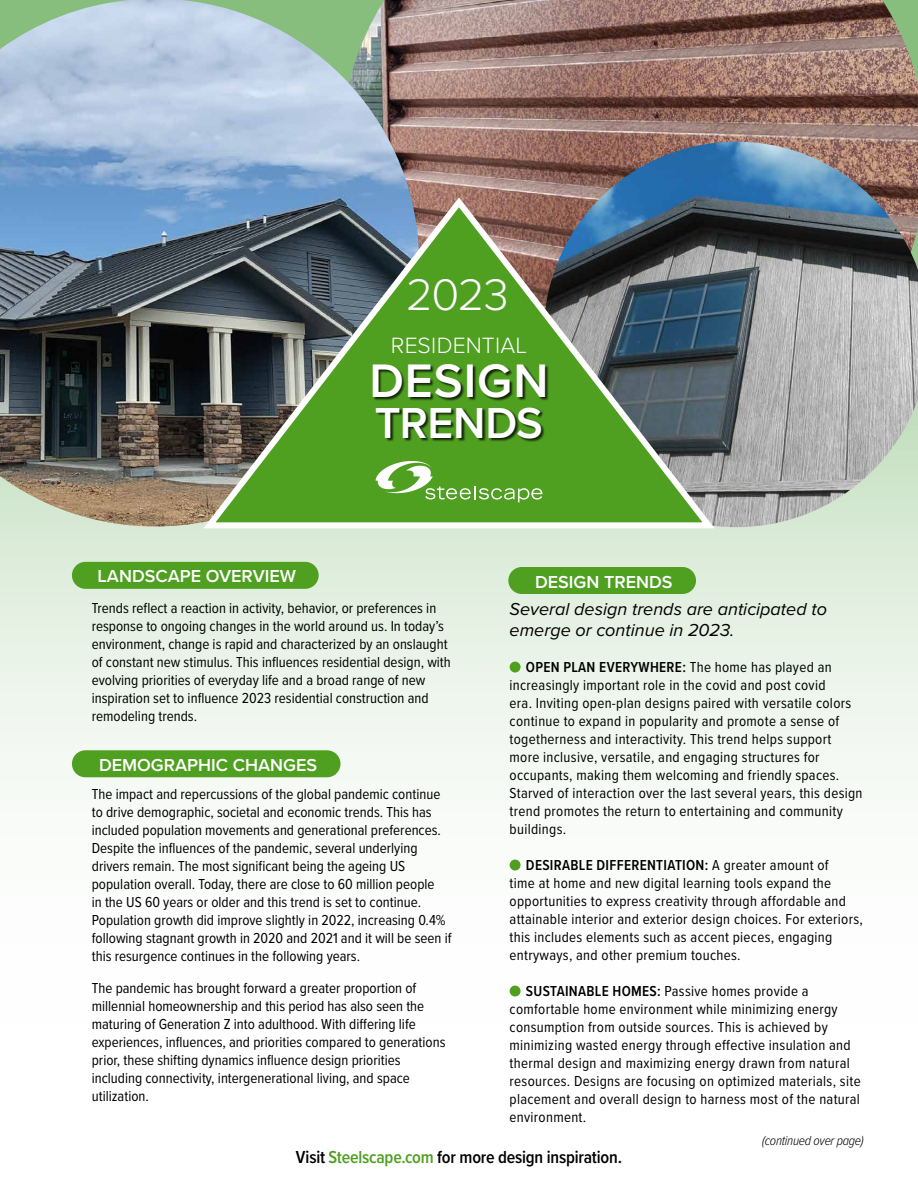
<style>
.page{position:relative;width:918px;height:1188px;background:#fff}
.page>*{position:absolute;margin:0;border:0;box-sizing:border-box;transform-origin:0 0}
.t1{font:600 48.75px "Proxima Nova";letter-spacing:.02em;color:#fff}
.t2{font:300 45.9px "Proxima Nova";color:#fff}
.t3{font:600 45px "Proxima Nova";letter-spacing:-.01em;color:#fff}
.t4{font:300 22.95px "Proxima Nova";letter-spacing:.01em;color:#fff}
.t5{font:italic 18px/21px "Proxima Nova";color:#000}
.t6{font:600 18px "Proxima Nova";color:#fff}
.t7{font:600 18px "Proxima Nova Cond";letter-spacing:-.01em;color:#000}
.t8{font:15px/18px "Proxima Nova Cond";color:#000}
.t9{font:15px/18px "Proxima Nova Cond";letter-spacing:.02em;color:#000}
.t10{font:italic 300 13.5px "Proxima Nova Cond";letter-spacing:-.02em;color:#000}
.s1{font-weight:600}
.s2{color:#4f9f20}
</style>
<div class="page">
<svg style="left:0;top:526px;width:918px;height:470px;fill:#f4f9f4"></svg>
<img style="left:419px;top:0;width:499px;height:194px">
<img style="left:0;top:0;width:419px;height:526px">
<div style="left:510px;top:662px;width:11px;height:11px;background:#4f9f20;border-radius:50%"></div>
<div style="left:510px;top:860px;width:11px;height:11px;background:#4f9f20;border-radius:50%"></div>
<div style="left:510px;top:986px;width:11px;height:11px;background:#4f9f20;border-radius:50%"></div>
<div style="left:508px;top:567px;width:188px;height:27px;background:#4f9f20;border-radius:14px"></div>
<div style="left:72px;top:562px;width:247px;height:27px;background:#4f9f20;border-radius:14px"></div>
<div style="left:72px;top:750px;width:268px;height:27px;background:#4f9f20;border-radius:14px"></div>
<img style="left:544px;top:142px;width:374px;height:385px">
<img style="left:197px;top:194px;width:524px;height:337px">
<div style="left:373px;top:364px;width:176px;height:78px;background:#000;opacity:.75"></div>
<svg style="left:376px;top:459px;width:167px;height:43px"></svg>
<p class="t2" style="left:406px;top:261px;width:104px">2023</p>
<p class="t4" style="left:391px;top:328px;width:138px">RESIDENTIAL</p>
<p class="t1" style="left:369px;top:344px;width:181px">DESIGN</p>
<p class="t3" style="left:375px;top:389px;width:170px">TRENDS</p>
<p class="t6" style="left:98px;top:563px;width:200px">LANDSCAPE OVERVIEW</p>
<p class="t6" style="left:535px;top:568px;width:139px">DESIGN TRENDS</p>
<p class="t8" style="left:92px;top:598px;width:361px">Trends reflect a reaction in activity, behavior, or preferences in response to ongoing changes in the world around us. In today’s environment, change is rapid and characterized by an onslaught of constant new stimulus. This influences residential design, with evolving priorities of everyday life and a broad range of new inspiration set to influence 2023 residential construction and remodeling trends.</p>
<p class="t6" style="left:99px;top:751px;width:220px">DEMOGRAPHIC CHANGES</p>
<p class="t8" style="left:92px;top:784px;width:361px">The impact and repercussions of the global pandemic continue to drive demographic, societal and economic trends. This has included population movements and generational preferences.<br>Despite the influences of the pandemic, several underlying drivers remain. The most significant being the ageing US population overall. Today, there are close to 60 million people<br>in the US 60 years or older and this trend is set to continue.<br>Population growth did improve slightly in 2022, increasing 0.4% following stagnant growth in 2020 and 2021 and it will be seen if this resurgence continues in the following years.</p>
<p class="t8" style="left:92px;top:978px;width:355px">The pandemic has brought forward a greater proportion of millennial homeownership and this period has also seen the maturing of Generation Z into adulthood. With differing life experiences, influences, and priorities compared to generations prior, these shifting dynamics influence design priorities including connectivity, intergenerational living, and space utilization.</p>
<p class="t5" style="left:510px;top:598px;width:319px">Several design trends are anticipated to emerge or continue in 2023.</p>
<p class="t9" style="left:510px;top:658px;width:354px;text-indent:16px"><span class="s1">OPEN PLAN EVERYWHERE:</span> The home has played an increasingly important role in the covid and post covid<br>era. Inviting open-plan designs paired with versatile colors continue to expand in popularity and promote a sense of togetherness and interactivity. This trend helps support more inclusive, versatile, and engaging structures for occupants, making them welcoming and friendly spaces.<br>Starved of interaction over the last several years, this design trend promotes the return to entertaining and community buildings.</p>
<p class="t9" style="left:510px;top:856px;width:355px;text-indent:16px"><span class="s1">DESIRABLE DIFFERENTIATION:</span> A greater amount of<br>time at home and new digital learning tools expand the opportunities to express creativity through affordable and attainable interior and exterior design choices. For exteriors, this includes elements such as accent pieces, engaging entryways, and other premium touches.</p>
<p class="t9" style="left:510px;top:982px;width:353px;text-indent:16px"><span class="s1">SUSTAINABLE HOMES:</span> Passive homes provide a comfortable home environment while minimizing energy consumption from outside sources. This is achieved by minimizing wasted energy through effective insulation and thermal design and maximizing energy drawn from natural resources. Designs are focusing on optimized materials, site placement and overall design to harness most of the natural environment.</p>
<p class="t10" style="left:762px;top:1130px;width:103px">(continued over page)</p>
<p class="t7" style="left:296px;top:1144px;width:328px">Visit <span class="s2">Steelscape.com</span> for more design inspiration.</p>
</div>
